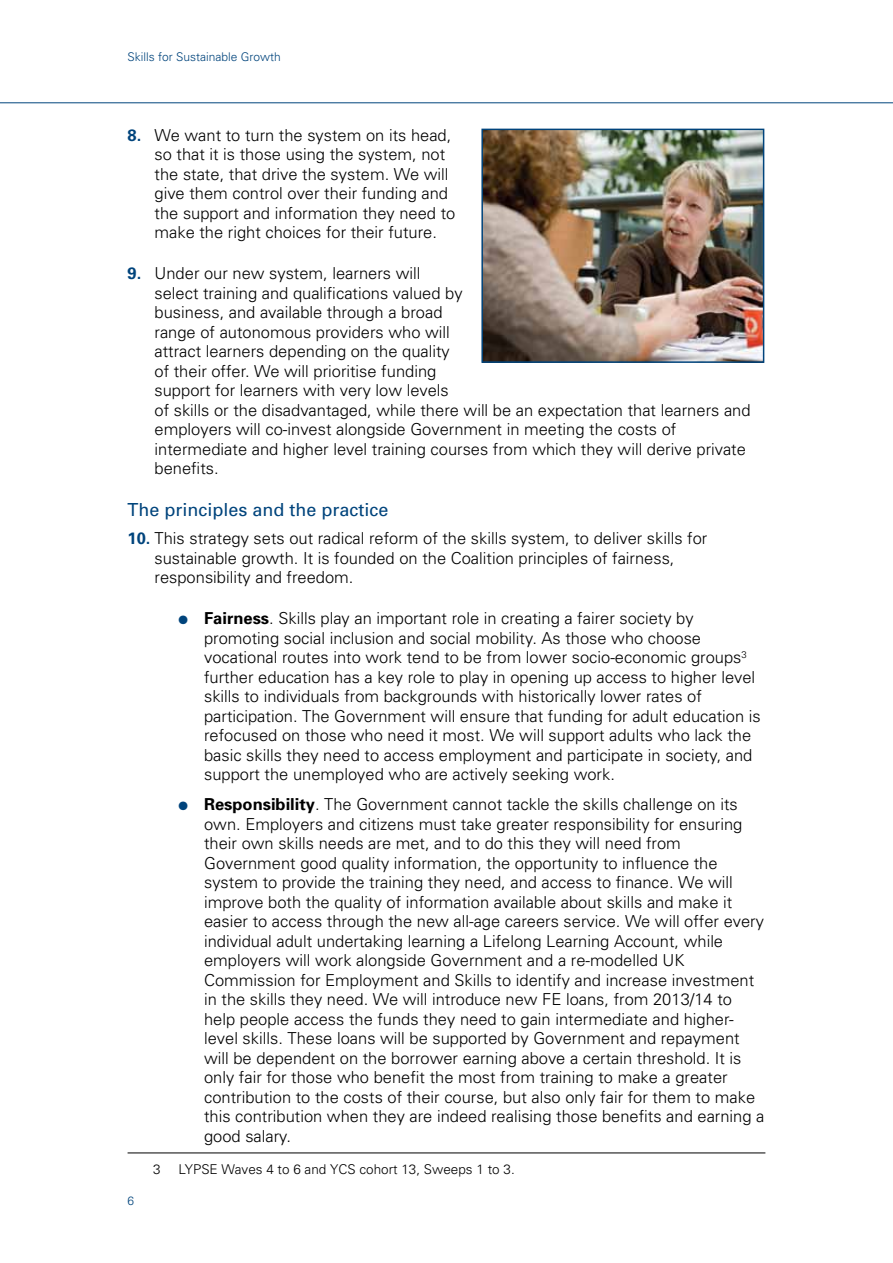
<style>
.page{position:relative;width:893px;height:1263px;background:#fff}
.page>*{position:absolute;margin:0;border:0;box-sizing:border-box;transform-origin:0 0}
.t1{font:18px "Univers";color:#00447c}
.t2{font:300 16.5px/19.5px "Univers";color:#000}
.t3{font:300 13.5px "Univers";color:#000}
.t4{font:300 12px "Univers";color:#00447c}
.s1{font-weight:700;color:#00447c}
.s2{color:#00447c}
.s3{font-weight:700}
</style>
<div class="page">
<hr style="left:0;top:102px;width:893px;height:1px;background:#00447c">
<hr style="left:128px;top:1152px;width:637px;height:1px;background:#000">
<img style="left:484px;top:132px;width:277px;height:228px">
<div style="left:481px;top:129px;width:283px;height:234px;border:2px solid #00447c"></div>
<p class="t4" style="left:128px;top:49px;width:155px">Skills for Sustainable Growth</p>
<p class="t2" style="left:155px;top:125px;width:302px;text-indent:-27px"><span class="s1">8.</span> We want to turn the system on its head, so that it is those using the system, not the state, that drive the system. We will give them control over their funding and the support and information they need to make the right choices for their future.</p>
<p class="t2" style="left:155px;top:263px;width:597px;text-indent:-27px"><span class="s1">9.</span> Under our new system, learners will<br>select training and qualifications valued by<br>business, and available through a broad<br>range of autonomous providers who will<br>attract learners depending on the quality<br>of their offer. We will prioritise funding<br>support for learners with very low levels<br>of skills or the disadvantaged, while there will be an expectation that learners and employers will co-invest alongside Government in meeting the costs of intermediate and higher level training courses from which they will derive private benefits.</p>
<p class="t1" style="left:128px;top:499px;width:263px">The principles and the practice</p>
<p class="t2" style="left:155px;top:528px;width:554px;text-indent:-27px"><span class="s1">10.</span> This strategy sets out radical reform of the skills system, to deliver skills for sustainable growth. It is founded on the Coalition principles of fairness, responsibility and freedom.</p>
<p class="t2" style="left:204px;top:608px;width:558px;text-indent:-26px"><span class="s2">●</span> <span class="s3">Fairness</span>. Skills play an important role in creating a fairer society by promoting social inclusion and social mobility. As those who choose vocational routes into work tend to be from lower socio-economic groups<sup>3 </sup>further education has a key role to play in opening up access to higher level skills to individuals from backgrounds with historically lower rates of participation. The Government will ensure that funding for adult education is refocused on those who need it most. We will support adults who lack the basic skills they need to access employment and participate in society, and support the unemployed who are actively seeking work.</p>
<p class="t2" style="left:204px;top:794px;width:562px;text-indent:-26px"><span class="s2">●</span> <span class="s3">Responsibility</span>. The Government cannot tackle the skills challenge on its own. Employers and citizens must take greater responsibility for ensuring their own skills needs are met, and to do this they will need from Government good quality information, the opportunity to influence the system to provide the training they need, and access to finance. We will improve both the quality of information available about skills and make it easier to access through the new all-age careers service. We will offer every individual adult undertaking learning a Lifelong Learning Account, while employers will work alongside Government and a re-modelled UK Commission for Employment and Skills to identify and increase investment in the skills they need. We will introduce new FE loans, from 2013/14 to help people access the funds they need to gain intermediate and higher&shy;level skills. These loans will be supported by Government and repayment will be dependent on the borrower earning above a certain threshold. It is only fair for those who benefit the most from training to make a greater contribution to the costs of their course, but also only fair for them to make this contribution when they are indeed realising those benefits and earning a good salary.</p>
<p class="t3" style="left:153px;top:1161px;width:9px">3</p>
<p class="t3" style="left:179px;top:1161px;width:338px">LYPSE Waves 4 to 6 and YCS cohort 13, Sweeps 1 to 3.</p>
<p class="t4" style="left:128px;top:1193px;width:8px">6</p>
</div>
